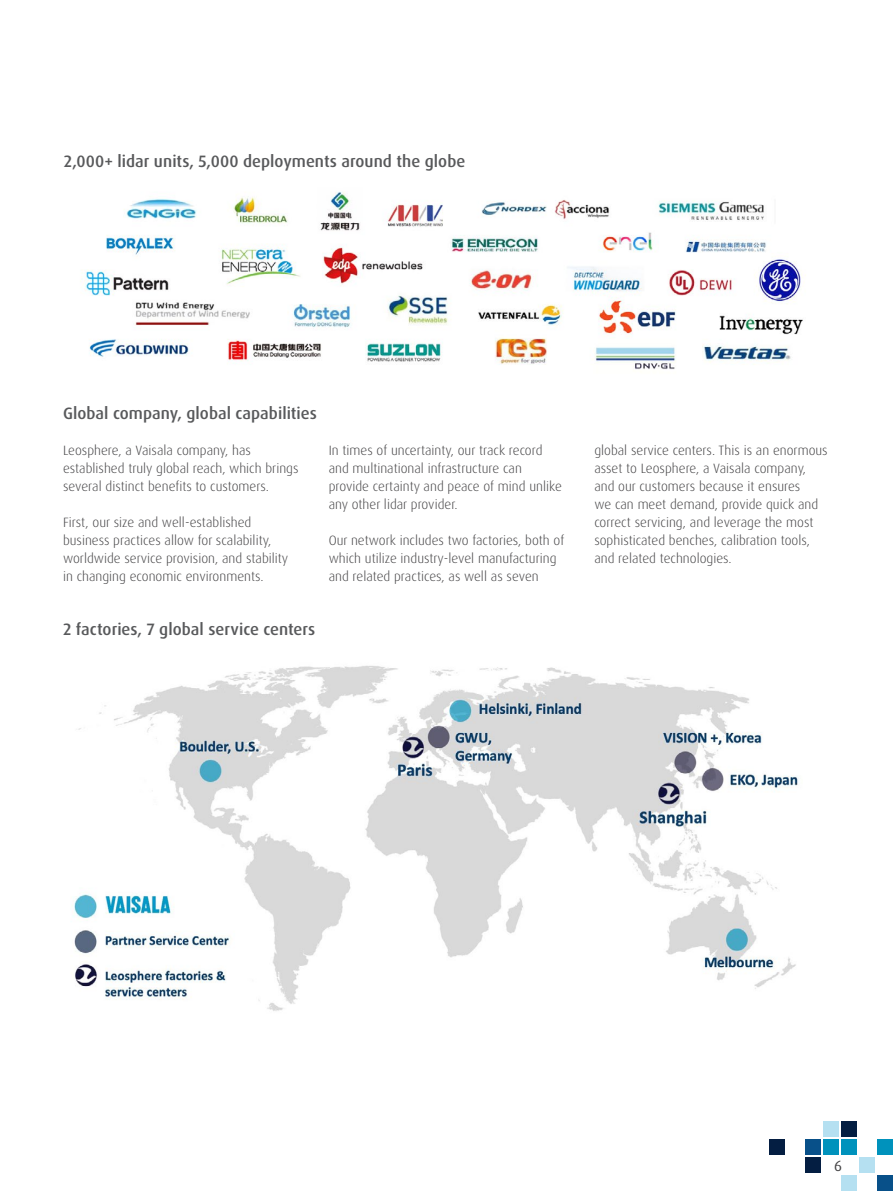
<style>
.page{position:relative;width:893px;height:1191px;background:#fff}
.page>*{position:absolute;margin:0;border:0;box-sizing:border-box;transform-origin:0 0}
.t1{font:500 16.5px "Dax Pro";color:#58595b}
.t2{font:15px "Dax Pro";color:#414042}
.t3{font:300 13.5px/18px "Dax Pro";color:#414042}
</style>
<div class="page">
<img style="left:80px;top:191px;width:726px;height:179px">
<img style="left:74px;top:665px;width:724px;height:346px">
<div style="left:842px;top:1175px;width:15px;height:16px;background:#b5e0f1"></div>
<div style="left:824px;top:1139px;width:15px;height:15px;background:#0092bc"></div>
<div style="left:824px;top:1121px;width:15px;height:15px;background:#b5e0f1"></div>
<div style="left:860px;top:1157px;width:15px;height:15px;background:#b5e0f1"></div>
<div style="left:878px;top:1175px;width:15px;height:16px;background:#085089"></div>
<div style="left:878px;top:1139px;width:15px;height:15px;background:#0092bc"></div>
<div style="left:806px;top:1157px;width:15px;height:15px;background:#041e42"></div>
<div style="left:806px;top:1139px;width:15px;height:15px;background:#085089"></div>
<div style="left:769px;top:1139px;width:16px;height:15px;background:#041e42"></div>
<div style="left:842px;top:1139px;width:15px;height:15px;background:#0092bc"></div>
<div style="left:842px;top:1121px;width:15px;height:15px;background:#041e42"></div>
<p class="t1" style="left:64px;top:150px;width:403px">2,000+ lidar units, 5,000 deployments around the globe</p>
<p class="t1" style="left:63px;top:402px;width:255px">Global company, global capabilities</p>
<p class="t3" style="left:63px;top:441px;width:237px">Leosphere, a Vaisala company, has established truly global reach, which brings several distinct benefits to customers.</p>
<p class="t3" style="left:63px;top:513px;width:227px">First, our size and well-established business practices allow for scalability, worldwide service provision, and stability in changing economic environments.</p>
<p class="t3" style="left:329px;top:441px;width:235px">In times of uncertainty, our track record and multinational infrastructure can provide certainty and peace of mind unlike any other lidar provider.</p>
<p class="t3" style="left:329px;top:531px;width:237px">Our network includes two factories, both of which utilize industry-level manufacturing and related practices, as well as seven</p>
<p class="t1" style="left:63px;top:618px;width:254px">2 factories, 7 global service centers</p>
<p class="t3" style="left:594px;top:441px;width:235px">global service centers. This is an enormous asset to Leosphere, a Vaisala company, and our customers because it ensures<br>we can meet demand, provide quick and correct servicing, and leverage the most sophisticated benches, calibration tools, and related technologies.</p>
<p class="t2" style="left:834px;top:1156px;width:9px">6</p>
</div>
